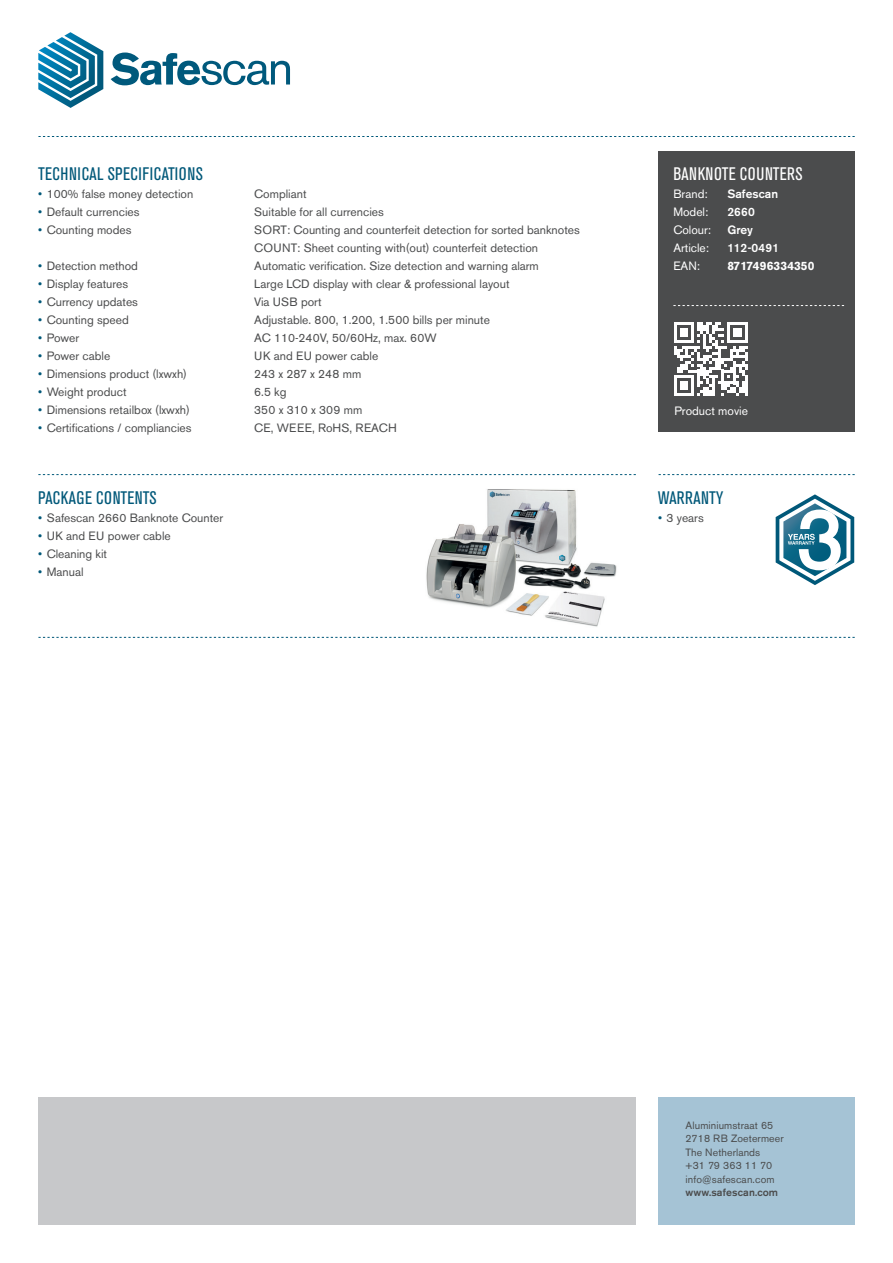
<style>
.page{position:relative;width:893px;height:1263px;background:#fff}
.page>*{position:absolute;margin:0;border:0;box-sizing:border-box;transform-origin:0 0}
.t1{font:condensed 18px "Akzidenz Grotesk BE";letter-spacing:.02em;color:#005879}
.t2{font:condensed 18px "Akzidenz Grotesk BE";letter-spacing:.02em;color:#fff}
.Specs{font:12px "Akzidenz Grotesk BE";color:#4b4c4d}
.t3{font:12px "Akzidenz Grotesk BE";color:#fff}
.t4{font:500 12px "Akzidenz Grotesk BE";color:#fff}
.Specs-2{font:12px "Akzidenz Grotesk BE";letter-spacing:.02em;color:#4b4c4d}
.t5{font:700 12px "Akzidenz Grotesk BE";color:#fff}
.t6{font:10.5px "Akzidenz Grotesk BE";letter-spacing:.01em;color:#4b4c4d}
.t7{font:500 10.5px "Akzidenz Grotesk BE";letter-spacing:.01em;color:#4b4c4d}
.s1{color:#005879}
</style>
<div class="page">
<svg style="left:38px;top:32px;width:65px;height:76px"></svg>
<svg style="left:111px;top:53px;width:179px;height:32px"></svg>
<div style="left:38px;top:1097px;width:598px;height:128px;background:#c7c8ca"></div>
<svg style="left:776px;top:494px;width:78px;height:91px"></svg>
<div style="left:659px;top:151px;width:196px;height:281px;background:#4b4c4d"></div>
<svg style="left:38px;top:474px;width:598px;height:1px"></svg>
<svg style="left:659px;top:474px;width:196px;height:1px"></svg>
<svg style="left:38px;top:637px;width:817px;height:1px"></svg>
<svg style="left:38px;top:136px;width:817px;height:1px"></svg>
<svg style="left:673px;top:305px;width:171px;height:1px"></svg>
<div style="left:659px;top:1097px;width:196px;height:128px;background:#a5c3d5"></div>
<img style="left:426px;top:489px;width:191px;height:138px">
<svg style="left:674px;top:322px;width:74px;height:74px"></svg>
<hr style="left:745px;top:375px;width:3px;height:21px;background:#fff">
<p class="t1" style="left:38px;top:164px;width:166px">TECHNICAL SPECIFICATIONS</p>
<p class="Specs" style="left:38px;top:187px;width:157px"><span class="s1">•</span> 100% false money detection</p>
<p class="Specs" style="left:254px;top:187px;width:54px">Compliant</p>
<p class="Specs" style="left:38px;top:205px;width:103px"><span class="s1">•</span> Default currencies</p>
<p class="Specs" style="left:254px;top:205px;width:131px">Suitable for all currencies</p>
<p class="Specs" style="left:38px;top:223px;width:95px"><span class="s1">•</span> Counting modes</p>
<p class="Specs" style="left:254px;top:223px;width:327px">SORT: Counting and counterfeit detection for sorted banknotes</p>
<p class="Specs" style="left:254px;top:241px;width:285px">COUNT: Sheet counting with(out) counterfeit detection</p>
<p class="Specs" style="left:38px;top:259px;width:101px"><span class="s1">•</span> Detection method</p>
<p class="Specs" style="left:254px;top:259px;width:286px">Automatic verification. Size detection and warning alarm</p>
<p class="Specs" style="left:38px;top:277px;width:91px"><span class="s1">•</span> Display features</p>
<p class="Specs" style="left:254px;top:277px;width:257px">Large LCD display with clear &amp; professional layout</p>
<p class="Specs" style="left:38px;top:295px;width:101px"><span class="s1">•</span> Currency updates</p>
<p class="Specs" style="left:254px;top:295px;width:69px">Via USB port</p>
<p class="Specs" style="left:38px;top:313px;width:92px"><span class="s1">•</span> Counting speed</p>
<p class="Specs" style="left:254px;top:313px;width:237px">Adjustable. 800, 1.200, 1.500 bills per minute</p>
<p class="Specs" style="left:38px;top:331px;width:43px"><span class="s1">•</span> Power</p>
<p class="Specs" style="left:254px;top:331px;width:184px">AC 110-240V, 50/60Hz, max. 60W</p>
<p class="Specs" style="left:38px;top:349px;width:74px"><span class="s1">•</span> Power cable</p>
<p class="Specs" style="left:254px;top:349px;width:126px">UK and EU power cable</p>
<p class="Specs" style="left:38px;top:367px;width:150px"><span class="s1">•</span> Dimensions product (lxwxh)</p>
<p class="Specs" style="left:254px;top:367px;width:108px">243 x 287 x 248 mm</p>
<p class="Specs" style="left:38px;top:385px;width:90px"><span class="s1">•</span> Weight product</p>
<p class="Specs" style="left:254px;top:385px;width:34px">6.5 kg</p>
<p class="Specs" style="left:38px;top:403px;width:153px"><span class="s1">•</span> Dimensions retailbox (lxwxh)</p>
<p class="Specs" style="left:254px;top:403px;width:109px">350 x 310 x 309 mm</p>
<p class="Specs" style="left:38px;top:421px;width:155px"><span class="s1">•</span> Certifications / compliancies</p>
<p class="Specs-2" style="left:254px;top:421px;width:144px">CE, WEEE, RoHS, REACH</p>
<p class="t1" style="left:38px;top:488px;width:120px">PACKAGE CONTENTS</p>
<p class="Specs" style="left:38px;top:511px;width:187px"><span class="s1">•</span> Safescan 2660 Banknote Counter</p>
<p class="Specs" style="left:38px;top:529px;width:134px"><span class="s1">•</span> UK and EU power cable</p>
<p class="Specs" style="left:38px;top:547px;width:70px"><span class="s1">•</span> Cleaning kit</p>
<p class="Specs" style="left:38px;top:565px;width:47px"><span class="s1">•</span> Manual</p>
<p class="t2" style="left:673px;top:164px;width:131px">BANKNOTE COUNTERS</p>
<p class="t3" style="left:673px;top:187px;width:36px">Brand:</p>
<p class="t4" style="left:727px;top:186px;width:52px">Safescan</p>
<p class="t3" style="left:673px;top:205px;width:36px">Model:</p>
<p class="t4" style="left:727px;top:204px;width:29px">2660</p>
<p class="t3" style="left:673px;top:223px;width:39px">Colour:</p>
<p class="t4" style="left:727px;top:222px;width:27px">Grey</p>
<p class="t3" style="left:673px;top:241px;width:37px">Article:</p>
<p class="t4" style="left:727px;top:240px;width:53px">112-0491</p>
<p class="t3" style="left:673px;top:259px;width:28px">EAN:</p>
<p class="t5" style="left:727px;top:259px;width:89px">8717496334350</p>
<p class="t3" style="left:674px;top:404px;width:75px">Product movie</p>
<p class="t1" style="left:658px;top:488px;width:67px">WARRANTY</p>
<p class="Specs" style="left:658px;top:511px;width:47px"><span class="s1">•</span> 3 years</p>
<p class="t6" style="left:686px;top:1118px;width:89px">Aluminiumstraat 65</p>
<p class="t6" style="left:686px;top:1132px;width:100px">2718 RB Zoetermeer</p>
<p class="t6" style="left:686px;top:1145px;width:76px">The Netherlands</p>
<p class="t6" style="left:686px;top:1159px;width:88px">+31 79 363 11 70</p>
<p class="t6" style="left:686px;top:1172px;width:90px">info@safescan.com</p>
<p class="t7" style="left:686px;top:1186px;width:94px">www.safescan.com</p>
</div>
